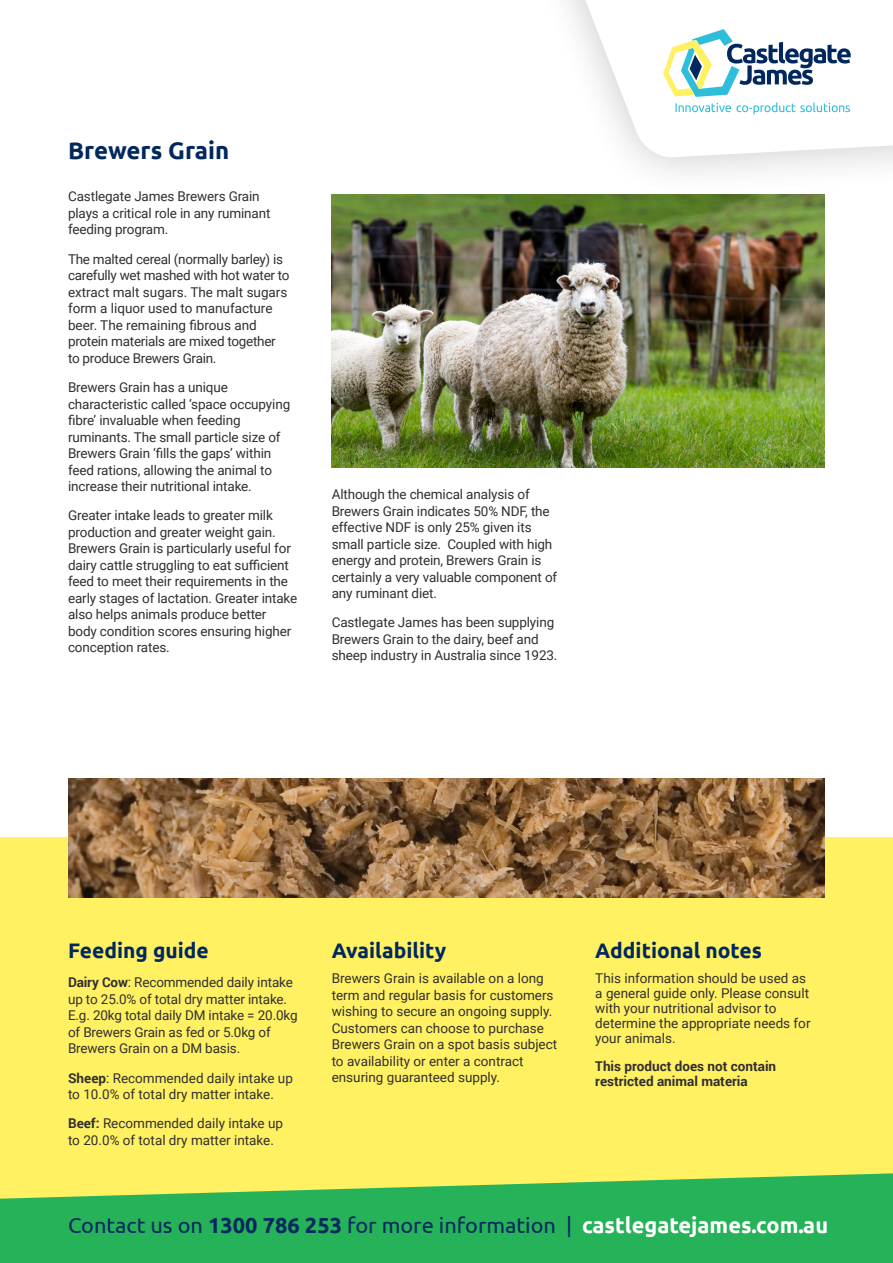
<style>
.page{position:relative;width:893px;height:1263px;background:#fff}
.page>*{position:absolute;margin:0;border:0;box-sizing:border-box;transform-origin:0 0}
.t1{font:700 24px "Ubuntu";color:#00285f}
.t2{font:21.75px "Ubuntu";color:#00285f}
.t3{font:700 21px "Ubuntu";color:#00285f}
.t4{font:13.5px/16.5px "Roboto";letter-spacing:-.01em;color:#312f30}
.t5{font:700 13.5px/15px "Roboto";color:#312f30}
.s1{font-weight:700}
.s2{font-weight:700;color:#fff}
</style>
<div class="page">
<div style="left:0;top:838px;width:893px;height:425px;background:#fff162"></div>
<svg style="left:0;top:1173px;width:893px;height:90px;background:#45bb5a"></svg>
<img style="left:68px;top:778px;width:757px;height:119px">
<img style="left:332px;top:194px;width:493px;height:274px">
<div style="left:496px;top:0;width:397px;height:199px;background:#231f20;opacity:.25"></div>
<svg style="left:496px;top:0;width:397px;height:157px"></svg>
<svg style="left:663px;top:29px;width:188px;height:85px"></svg>
<p class="t1" style="left:68px;top:136px;width:163px">Brewers Grain</p>
<p class="t4" style="left:68px;top:188px;width:204px">Castlegate James Brewers Grain plays a critical role in any ruminant feeding program.</p>
<p class="t4" style="left:68px;top:250px;width:223px">The malted cereal (normally barley) is carefully wet mashed with hot water to extract malt sugars. The malt sugars form a liquor used to manufacture beer. The remaining fibrous and protein materials are mixed together to produce Brewers Grain.</p>
<p class="t4" style="left:68px;top:378px;width:224px">Brewers Grain has a unique characteristic called ‘space occupying fibre’ invaluable when feeding ruminants. The small particle size of Brewers Grain ‘fills the gaps’ within feed rations, allowing the animal to increase their nutritional intake.</p>
<p class="t4" style="left:68px;top:507px;width:231px">Greater intake leads to greater milk production and greater weight gain.<br>Brewers Grain is particularly useful for dairy cattle struggling to eat sufficient feed to meet their requirements in the early stages of lactation. Greater intake also helps animals produce better body condition scores ensuring higher conception rates.</p>
<p class="t4" style="left:332px;top:486px;width:227px">Although the chemical analysis of Brewers Grain indicates 50% NDF, the effective NDF is only 25% given its small particle size. Coupled with high energy and protein, Brewers Grain is certainly a very valuable component of any ruminant diet.</p>
<p class="t4" style="left:332px;top:614px;width:227px">Castlegate James has been supplying<br>Brewers Grain to the dairy, beef and sheep industry in Australia since 1923.</p>
<p class="t3" style="left:68px;top:937px;width:142px">Feeding guide</p>
<p class="t3" style="left:332px;top:937px;width:116px">Availability</p>
<p class="t3" style="left:595px;top:937px;width:168px">Additional notes</p>
<p class="t4" style="left:68px;top:974px;width:231px"><span class="s1">Dairy Cow</span>: Recommended daily intake up to 25.0% of total dry matter intake.<br>E.g. 20kg total daily DM intake = 20.0kg of Brewers Grain as fed or 5.0kg of Brewers Grain on a DM basis.</p>
<p class="t4" style="left:68px;top:1069px;width:226px"><span class="s1">Sheep</span>: Recommended daily intake up to 10.0% of total dry matter intake.</p>
<p class="t4" style="left:68px;top:1115px;width:217px"><span class="s1">Beef:</span> Recommended daily intake up to 20.0% of total dry matter intake.</p>
<p class="t4" style="left:332px;top:970px;width:227px">Brewers Grain is available on a long term and regular basis for customers wishing to secure an ongoing supply.<br>Customers can choose to purchase Brewers Grain on a spot basis subject to availability or enter a contract ensuring guaranteed supply.</p>
<p class="t4" style="left:595px;top:971px;width:217px;line-height:15px">This information should be used as a general guide only. Please consult with your nutritional advisor to determine the appropriate needs for your animals.</p>
<p class="t5" style="left:595px;top:1058px;width:182px">This product does not contain restricted animal materia</p>
<p class="t2" style="left:68px;top:1212px;width:762px">Contact us on <span class="s1">1300 786 253</span> for more information | <span class="s2">castlegatejames.com.au</span></p>
</div>
